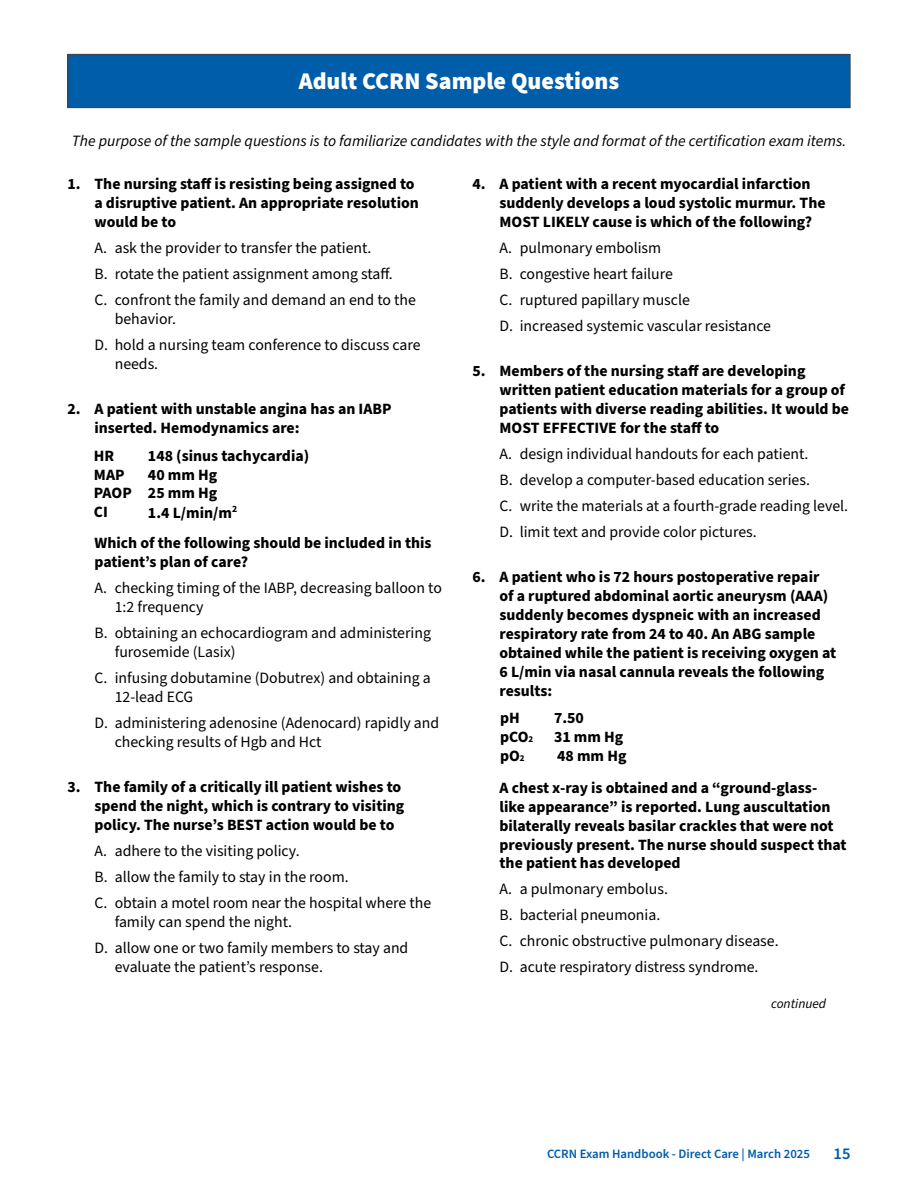
<style>
.page{position:relative;width:918px;height:1188px;background:#fff}
.page>*{position:absolute;margin:0;border:0;box-sizing:border-box;transform-origin:0 0}
.Page_Heading{font:900 24px "Source Sans Pro";color:#fff}
.t1{font:600 16.5px "Source Sans Pro";color:#005daa}
.Table{font:700 15.75px/19.2px "Source Sans Pro";color:#000}
.t2{font:15.75px/19.2px "Source Sans Pro";color:#000}
.t3{font:italic 15.75px "Source Sans Pro";color:#000}
.t4{font:italic 13.5px "Source Sans Pro";color:#000}
.t5{font:600 12.75px "Source Sans Pro";color:#005daa}
.s1{font-size:9px}
</style>
<div class="page">
<div style="left:68px;top:54px;width:782px;height:54px;background:#005daa"></div>
<div style="left:68px;top:54px;width:782px;height:54px;border:1px solid #404040"></div>
<p class="Page_Heading" style="left:299px;top:64px;width:322px">Adult CCRN Sample Questions</p>
<p class="t3" style="left:72px;top:130px;width:776px">The purpose of the sample questions is to familiarize candidates with the style and format of the certification exam items.</p>
<p class="Table" style="left:94px;top:175px;width:326px;text-indent:-27px">1. The nursing staff is resisting being assigned to a disruptive patient. An appropriate resolution would be to</p>
<p class="t2" style="left:94px;top:239px;width:279px">A. ask the provider to transfer the patient.</p>
<p class="t2" style="left:94px;top:265px;width:300px">B. rotate the patient assignment among staff.</p>
<p class="t2" style="left:115px;top:290px;width:303px;text-indent:-20px">C. confront the family and demand an end to the behavior.</p>
<p class="t2" style="left:115px;top:335px;width:307px;text-indent:-20px">D. hold a nursing team conference to discuss care needs.</p>
<p class="Table" style="left:94px;top:400px;width:298px;text-indent:-27px">2. A patient with unstable angina has an IABP inserted. Hemodynamics are:</p>
<p class="Table" style="left:500px;top:175px;width:328px;text-indent:-27px">4. A patient with a recent myocardial infarction suddenly develops a loud systolic murmur. The<br>MOST LIKELY cause is which of the following?</p>
<p class="t2" style="left:500px;top:239px;width:163px">A. pulmonary embolism</p>
<p class="t2" style="left:500px;top:265px;width:175px">B. congestive heart failure</p>
<p class="t2" style="left:500px;top:290px;width:192px">C. ruptured papillary muscle</p>
<p class="t2" style="left:500px;top:316px;width:273px">D. increased systemic vascular resistance</p>
<p class="Table" style="left:500px;top:361px;width:351px;text-indent:-27px">5. Members of the nursing staff are developing written patient education materials for a group of patients with diverse reading abilities. It would be MOST EFFECTIVE for the staff to</p>
<p class="t2" style="left:500px;top:445px;width:311px">A. design individual handouts for each patient.</p>
<p class="t2" style="left:500px;top:470px;width:312px">B. develop a computer-based education series.</p>
<p class="t2" style="left:500px;top:496px;width:350px">C. write the materials at a fourth-grade reading level.</p>
<p class="t2" style="left:500px;top:522px;width:259px">D. limit text and provide color pictures.</p>
<p class="Table" style="left:500px;top:567px;width:338px;text-indent:-27px">6. A patient who is 72 hours postoperative repair of a ruptured abdominal aortic aneurysm (AAA) suddenly becomes dyspneic with an increased respiratory rate from 24 to 40. An ABG sample obtained while the patient is receiving oxygen at 6 L/min via nasal cannula reveals the following results:</p>
<p class="Table" style="left:94px;top:446px;width:22px">HR</p>
<p class="Table" style="left:148px;top:446px;width:163px">148 (sinus tachycardia)</p>
<p class="Table" style="left:94px;top:465px;width:32px">MAP</p>
<p class="Table" style="left:148px;top:465px;width:71px">40 mm Hg</p>
<p class="Table" style="left:94px;top:484px;width:39px">PAOP</p>
<p class="Table" style="left:148px;top:484px;width:71px">25 mm Hg</p>
<p class="Table" style="left:94px;top:503px;width:16px">CI</p>
<p class="Table" style="left:148px;top:503px;width:91px">1.4 L/min/m<sup>2</sup></p>
<p class="Table" style="left:94px;top:534px;width:339px">Which of the following should be included in this patient’s plan of care?</p>
<p class="t2" style="left:115px;top:578px;width:329px;text-indent:-20px">A. checking timing of the IABP, decreasing balloon to<br>1:2 frequency</p>
<p class="t2" style="left:115px;top:623px;width:318px;text-indent:-20px">B. obtaining an echocardiogram and administering furosemide (Lasix)</p>
<p class="t2" style="left:115px;top:668px;width:318px;text-indent:-20px">C. infusing dobutamine (Dobutrex) and obtaining a<br>12-lead ECG</p>
<p class="t2" style="left:115px;top:713px;width:326px;text-indent:-20px">D. administering adenosine (Adenocard) rapidly and checking results of Hgb and Hct</p>
<p class="Table" style="left:94px;top:777px;width:311px;text-indent:-27px">3. The family of a critically ill patient wishes to spend the night, which is contrary to visiting policy. The nurse’s BEST action would be to</p>
<p class="t2" style="left:94px;top:842px;width:207px">A. adhere to the visiting policy.</p>
<p class="t2" style="left:94px;top:867px;width:256px">B. allow the family to stay in the room.</p>
<p class="t2" style="left:115px;top:893px;width:318px;text-indent:-20px">C. obtain a motel room near the hospital where the family can spend the night.</p>
<p class="t2" style="left:115px;top:938px;width:295px;text-indent:-20px">D. allow one or two family members to stay and evaluate the patient’s response.</p>
<p class="Table" style="left:500px;top:709px;width:21px">pH</p>
<p class="Table" style="left:554px;top:709px;width:31px">7.50</p>
<p class="Table" style="left:500px;top:728px;width:35px">pCO<span class="s1">2</span></p>
<p class="Table" style="left:554px;top:728px;width:71px">31 mm Hg</p>
<p class="Table" style="left:500px;top:747px;width:26px">pO<span class="s1">2</span></p>
<p class="Table" style="left:557px;top:747px;width:71px">48 mm Hg</p>
<p class="Table" style="left:500px;top:779px;width:349px">A chest x-ray is obtained and a “ground-glass&shy;like appearance” is reported. Lung auscultation bilaterally reveals basilar crackles that were not previously present. The nurse should suspect that the patient has developed</p>
<p class="t2" style="left:500px;top:880px;width:170px">A. a pulmonary embolus.</p>
<p class="t2" style="left:500px;top:906px;width:162px">B. bacterial pneumonia.</p>
<p class="t2" style="left:500px;top:932px;width:281px">C. chronic obstructive pulmonary disease.</p>
<p class="t2" style="left:500px;top:958px;width:260px">D. acute respiratory distress syndrome.</p>
<p class="t4" style="left:771px;top:995px;width:57px">continued</p>
<p class="t5" style="left:547px;top:1145px;width:264px">CCRN Exam Handbook - Direct Care | March 2025</p>
<p class="t1" style="left:834px;top:1143px;width:18px">15</p>
</div>
